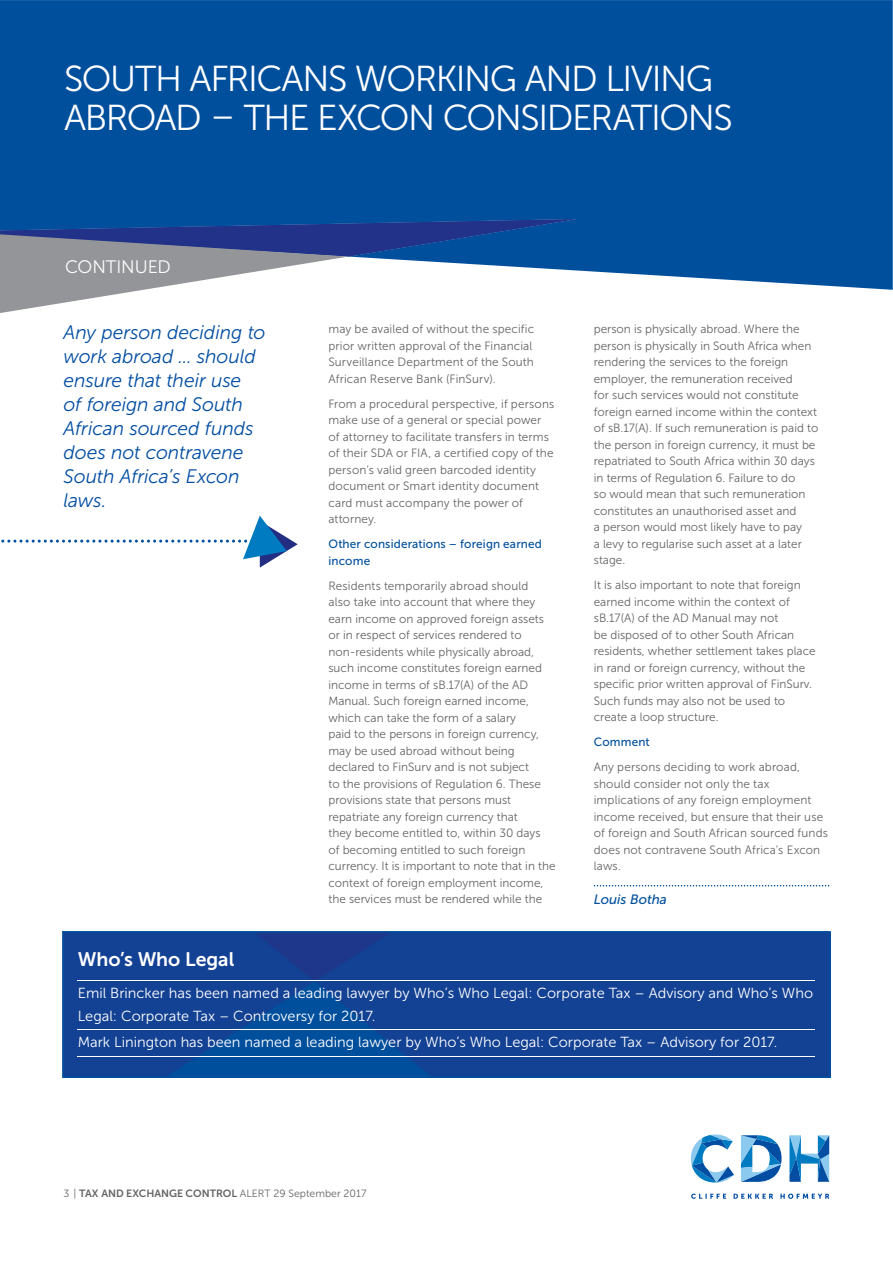
<style>
.page{position:relative;width:893px;height:1263px;background:#fff}
.page>*{position:absolute;margin:0;border:0;box-sizing:border-box;transform-origin:0 0}
.t1{font:36px/39px "Museo Sans 300";letter-spacing:-.04em;color:#fff}
.t2{font:italic 19.5px/24px "Museo Sans 300";letter-spacing:-.005em;color:#034ea2}
.t3{font:19.5px "Museo Sans 700";color:#fff}
.t4{font:18px "Museo Sans 300";letter-spacing:-.005em;color:#fff}
.t5{font:14.55px/22.5px "Museo Sans 300";color:#fff}
.t6{font:italic 13.5px "Museo Sans 500";color:#004f9d}
.t7{font:12px/16.5px "Museo Sans 300";color:#636466}
.t8{font:12px/16.5px "Museo Sans 500";letter-spacing:.015em;color:#004f9d}
.t9{font:10.5px "Museo Sans 300";color:#636466}
.s1{font-family:"Museo Sans 700"}
</style>
<div class="page">
<div style="left:0;top:0;width:892px;height:290px;background:#004f9d"></div>
<svg style="left:0;top:217px;width:576px;height:96px"></svg>
<svg style="left:691px;top:1194px;width:138px;height:5px"></svg>
<svg style="left:789px;top:1135px;width:40px;height:47px"></svg>
<svg style="left:691px;top:1135px;width:43px;height:48px"></svg>
<svg style="left:741px;top:1135px;width:40px;height:47px"></svg>
<svg style="left:1px;top:516px;width:297px;height:52px"></svg>
<svg style="left:593px;top:885px;width:236px;height:2px"></svg>
<svg style="left:62px;top:931px;width:768px;height:147px;background:#104294"></svg>
<hr style="left:78px;top:980px;width:737px;height:1px;background:#fff">
<hr style="left:78px;top:1029px;width:737px;height:1px;background:#fff">
<hr style="left:78px;top:1056px;width:737px;height:1px;background:#fff">
<h1 class="t1" style="left:64px;top:63px;width:670px">SOUTH AFRICANS WORKING AND LIVING<br>ABROAD – THE EXCON CONSIDERATIONS</h1>
<h3 class="t4" style="left:65px;top:260px;width:107px">CONTINUED</h3>
<h2 class="t2" style="left:63px;top:322px;width:203px">Any person deciding to work abroad ... should ensure that their use<br>of foreign and South<br>African sourced funds does not contravene<br>South Africa’s Excon laws.</h2>
<h2 class="t3" style="left:78px;top:952px;width:158px">Who’s Who Legal</h2>
<p class="t7" style="left:328px;top:322px;width:207px">may be availed of without the specific prior written approval of the Financial Surveillance Department of the South African Reserve Bank (FinSurv).</p>
<p class="t7" style="left:328px;top:397px;width:227px">From a procedural perspective, if persons make use of a general or special power of attorney to facilitate transfers in terms of their SDA or FIA, a certified copy of the person’s valid green barcoded identity document or Smart identity document card must accompany the power of attorney.</p>
<p class="t8" style="left:328px;top:537px;width:215px">Other considerations – foreign earned income</p>
<p class="t7" style="left:328px;top:579px;width:228px">Residents temporarily abroad should<br>also take into account that where they earn income on approved foreign assets or in respect of services rendered to non-residents while physically abroad, such income constitutes foreign earned income in terms of sB.17(A) of the AD Manual. Such foreign earned income, which can take the form of a salary<br>paid to the persons in foreign currency, may be used abroad without being declared to FinSurv and is not subject<br>to the provisions of Regulation 6. These provisions state that persons must repatriate any foreign currency that<br>they become entitled to, within 30 days<br>of becoming entitled to such foreign currency. It is important to note that in the context of foreign employment income, the services must be rendered while the</p>
<p class="t7" style="left:593px;top:322px;width:226px">person is physically abroad. Where the person is physically in South Africa when rendering the services to the foreign employer, the remuneration received<br>for such services would not constitute foreign earned income within the context of sB.17(A). If such remuneration is paid to the person in foreign currency, it must be repatriated to South Africa within 30 days in terms of Regulation 6. Failure to do<br>so would mean that such remuneration constitutes an unauthorised asset and<br>a person would most likely have to pay<br>a levy to regularise such asset at a later stage.</p>
<p class="t7" style="left:593px;top:578px;width:223px">It is also important to note that foreign earned income within the context of sB.17(A) of the AD Manual may not<br>be disposed of to other South African residents, whether settlement takes place in rand or foreign currency, without the specific prior written approval of FinSurv.<br>Such funds may also not be used to create a loop structure.</p>
<p class="t8" style="left:593px;top:735px;width:57px">Comment</p>
<p class="t7" style="left:593px;top:760px;width:236px">Any persons deciding to work abroad, should consider not only the tax implications of any foreign employment income received, but ensure that their use of foreign and South African sourced funds does not contravene South Africa’s Excon laws.</p>
<p class="t6" style="left:593px;top:894px;width:75px">Louis Botha</p>
<p class="t5" style="left:78px;top:983px;width:736px">Emil Brincker has been named a leading lawyer by Who’s Who Legal: Corporate Tax – Advisory and Who’s Who<br>Legal: Corporate Tax – Controversy for 2017.</p>
<p class="t5" style="left:78px;top:1033px;width:701px">Mark Linington has been named a leading lawyer by Who’s Who Legal: Corporate Tax – Advisory for 2017.</p>
<p class="t9" style="left:64px;top:1189px;width:304px">3 | <span class="s1">TAX AND EXCHANGE CONTROL</span> ALERT 29 September 2017</p>
</div>
